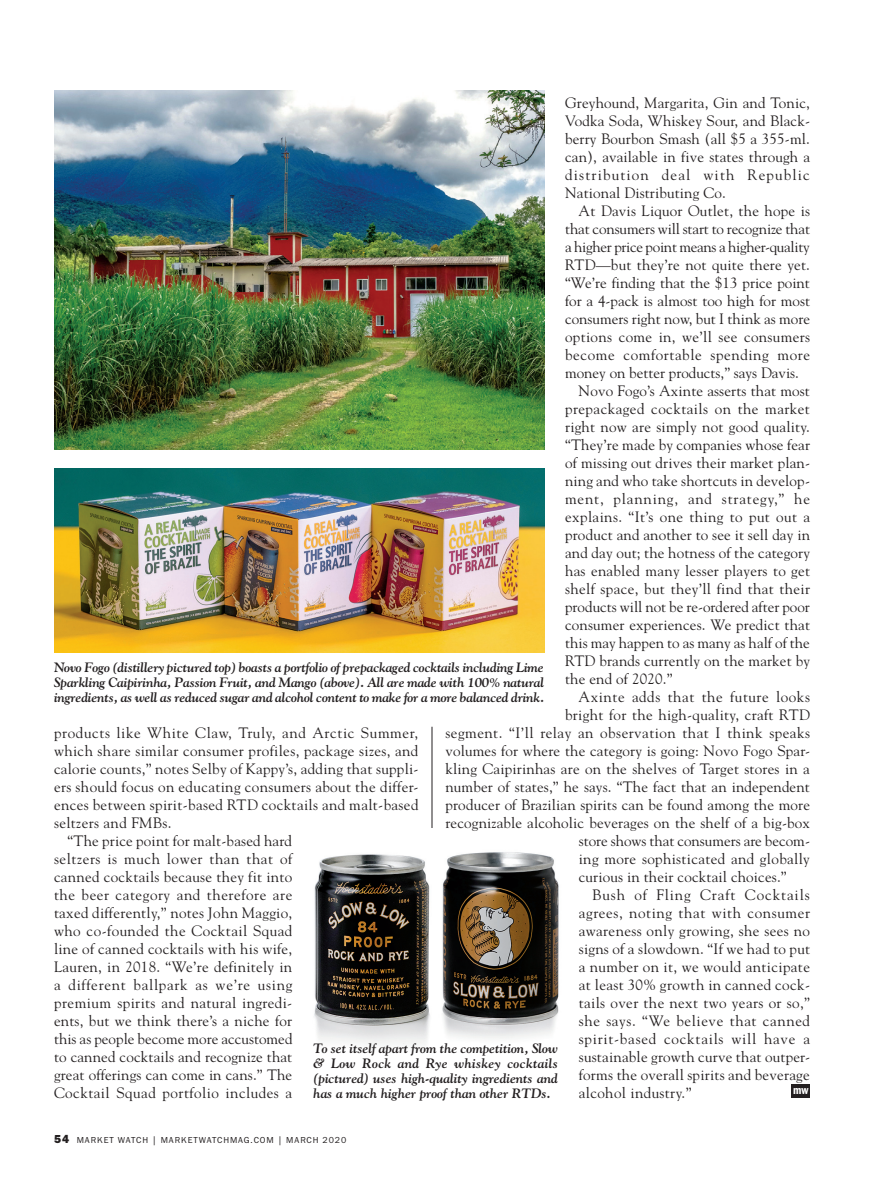
<style>
.page{position:relative;width:891px;height:1188px;background:#fff}
.page>*{position:absolute;margin:0;border:0;box-sizing:border-box;transform-origin:0 0}
.body{font:15px/18px "Goudy";letter-spacing:.01em;color:#231f20;text-align:justify}
.body-2{font:15px "Goudy";letter-spacing:.03em;color:#231f20}
.body-3{font:15px "Goudy";letter-spacing:.035em;color:#231f20}
.t1{font:italic 700 13.5px/15px "Goudy";letter-spacing:-.015em;color:#231f20;text-align:justify}
.t2{font:600 condensed 12px "Franklin Gothic EF";color:#fff}
.folio{font:9px "Franklin Gothic EF";letter-spacing:.1em;color:#231f20}
.s1{font-weight:800;font-size:12px}
</style>
<div class="page">
<img style="left:442px;top:852px;width:117px;height:187px">
<img style="left:314px;top:854px;width:116px;height:190px">
<hr style="left:432px;top:727px;width:1px;height:101px;background:#231f20">
<div style="left:792px;top:1085px;width:18px;height:13px;background:#231f20"></div>
<img style="left:54px;top:468px;width:490px;height:184px">
<img style="left:54px;top:90px;width:490px;height:360px">
<p class="body" style="left:565px;top:93px;width:247px">Greyhound, Margarita, Gin and Tonic, Vodka Soda, Whiskey Sour, and Black&shy;berry Bourbon Smash (all $5 a 355-ml. can), available in five states through a distribution deal with Republic National Distributing Co.</p>
<p class="body" style="left:565px;top:201px;width:246px;text-indent:14px">At Davis Liquor Outlet, the hope is that consumers will start to recognize that a higher price point means a higher-quality RTD—but they’re not quite there yet. “We’re finding that the $13 price point for a 4-pack is almost too high for most consumers right now, but I think as more options come in, we’ll see consumers become comfortable spending more money on better products,” says Davis.</p>
<p class="body" style="left:565px;top:381px;width:247px;text-indent:14px">Novo Fogo’s Axinte asserts that most prepackaged cocktails on the market right now are simply not good quality. “They’re made by companies whose fear of missing out drives their market plan&shy;ning and who take shortcuts in develop&shy;ment, planning, and strategy,” he explains. “It’s one thing to put out a product and another to see it sell day in and day out; the hotness of the category has enabled many lesser players to get shelf space, but they’ll find that their products will not be re-ordered after poor consumer experiences. We predict that this may happen to as many as half of the RTD brands currently on the market by the end of 2020.”</p>
<p class="body-3" style="left:579px;top:687px;width:233px">Axinte adds that the future looks</p>
<p class="body" style="left:565px;top:705px;width:246px">bright for the high-quality, craft RTD</p>
<p class="body-2" style="left:446px;top:723px;width:366px">segment. “I’ll relay an observation that I think speaks</p>
<p class="body" style="left:446px;top:741px;width:366px">volumes for where the category is going: Novo Fogo Spar-</p>
<p class="body" style="left:446px;top:759px;width:366px">kling Caipirinhas are on the shelves of Target stores in a</p>
<p class="body" style="left:446px;top:777px;width:366px">number of states,” he says. “The fact that an independent</p>
<p class="body" style="left:446px;top:795px;width:366px">producer of Brazilian spirits can be found among the more</p>
<p class="body" style="left:446px;top:813px;width:366px">recognizable alcoholic beverages on the shelf of a big-box</p>
<p class="body" style="left:579px;top:831px;width:233px">store shows that consumers are becom-</p>
<p class="body" style="left:579px;top:849px;width:233px">ing more sophisticated and globally</p>
<p class="body" style="left:579px;top:867px;width:209px">curious in their cocktail choices.”</p>
<p class="body" style="left:579px;top:885px;width:233px;text-indent:14px">Bush of Fling Craft Cocktails agrees, noting that with consumer awareness only growing, she sees no signs of a slowdown. “If we had to put a number on it, we would anticipate at least 30% growth in canned cock&shy;tails over the next two years or so,” she says. “We believe that canned spirit-based cocktails will have a sustainable growth curve that outper&shy;forms the overall spirits and beverage alcohol industry.”</p>
<p class="t1" style="left:54px;top:659px;width:492px">Novo Fogo (distillery pictured top) boasts a portfolio of prepackaged cocktails including Lime Sparkling Caipirinha, Passion Fruit, and Mango (above). All are made with 100% natural ingredients, as well as reduced sugar and alcohol content to make for a more balanced drink.</p>
<p class="body" style="left:54px;top:723px;width:366px">products like White Claw, Truly, and Arctic Summer, which share similar consumer profiles, package sizes, and calorie counts,” notes Selby of Kappy’s, adding that suppli&shy;ers should focus on educating consumers about the differ&shy;ences between spirit-based RTD cocktails and malt-based seltzers and FMBs.</p>
<p class="body" style="left:54px;top:831px;width:240px;text-indent:14px">“The price point for malt-based hard seltzers is much lower than that of canned cocktails because they fit into the beer category and therefore are taxed differently,” notes John Maggio, who co-founded the Cocktail Squad line of canned cocktails with his wife, Lauren, in 2018. “We’re definitely in a different ballpark as we’re using premium spirits and natural ingredi&shy;ents, but we think there’s a niche for this as people become more accustomed to canned cocktails and recognize that great offerings can come in cans.” The Cocktail Squad portfolio includes a</p>
<p class="t1" style="left:313px;top:1040px;width:246px">To set itself apart from the competition, Slow &amp; Low Rock and Rye whiskey cocktails (pictured) uses high-quality ingredients and has a much higher proof than other RTDs.</p>
<p class="t2" style="left:793px;top:1084px;width:17px">mw</p>
<p class="folio" style="left:54px;top:1135px;width:294px"><span class="s1">54</span> MARKET WATCH | MARKETWATCHMAG.COM | MARCH 2020</p>
</div>
